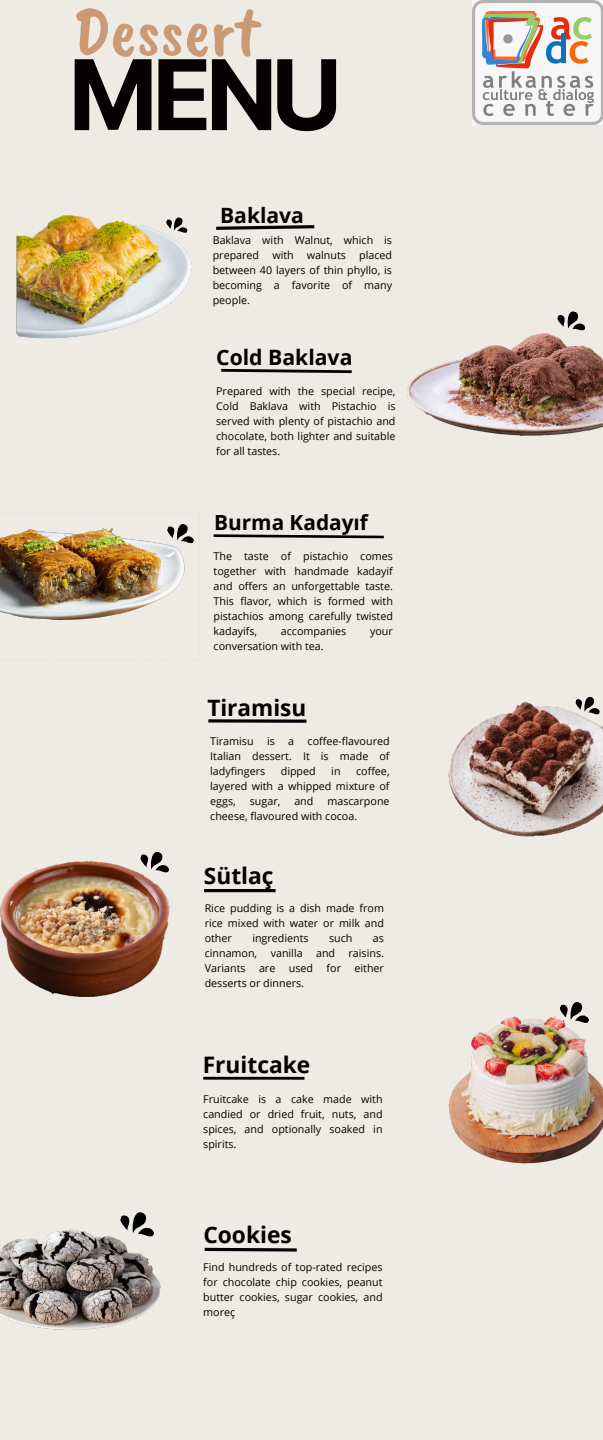
<style>
.page{position:relative;width:603px;height:1440px;background:#eeeae4}
.page>*{position:absolute;margin:0;border:0;box-sizing:border-box;transform-origin:0 0}
.t1{font:700 97.45px "Inter";color:#030101}
.t2{font:69.8px "Caveat Brush";color:#cc9975}
.t3{font:700 22.75px "Open Sans";color:#030101}
.t4{font:700 22.6px "Open Sans";color:#030101}
.t5{font:700 21.2px "Open Sans";color:#030101}
.t6{font:700 21.05px "Open Sans";color:#030101}
.t7{font:700 20.82px "Open Sans";color:#030101}
.t8{font:10.72px/15px "Open Sans";color:#030101;text-align:justify}
</style>
<div class="page">
<img style="left:16px;top:215px;width:176px;height:124px">
<img style="left:407px;top:311px;width:196px;height:125px">
<img style="left:0;top:528px;width:185px;height:92px">
<svg style="left:165px;top:524px;width:29px;height:22px"></svg>
<img style="left:448px;top:702px;width:155px;height:135px">
<svg style="left:573px;top:696px;width:28px;height:21px"></svg>
<img style="left:0;top:861px;width:170px;height:136px">
<svg style="left:138px;top:851px;width:32px;height:24px"></svg>
<img style="left:448px;top:1016px;width:155px;height:148px">
<svg style="left:557px;top:1002px;width:34px;height:24px"></svg>
<img style="left:0;top:1229px;width:161px;height:101px">
<svg style="left:117px;top:1212px;width:39px;height:28px"></svg>
<svg style="left:204px;top:1247px;width:93px;height:5px"></svg>
<svg style="left:213px;top:534px;width:171px;height:5px"></svg>
<svg style="left:221px;top:368px;width:131px;height:6px"></svg>
<svg style="left:216px;top:225px;width:99px;height:5px"></svg>
<hr style="left:204px;top:889px;width:72px;height:3px;background:#030101">
<svg style="left:208px;top:719px;width:99px;height:4px"></svg>
<hr style="left:203px;top:1077px;width:102px;height:3px;background:#030101">
<img style="left:473px;top:0;width:130px;height:124px">
<p class="t2" style="left:73px;top:-13px;width:187px">Dessert</p>
<p class="t1" style="left:69px;top:36px;width:275px">MENU</p>
<p class="t6" style="left:220px;top:201px;width:85px">Baklava</p>
<p class="t8" style="left:213px;top:233px;width:181px">Baklava with Walnut, which is prepared with walnuts placed between 40 layers of thin phyllo, is becoming a favorite of many people.</p>
<p class="t5" style="left:216px;top:342px;width:138px">Cold Baklava</p>
<p class="t8" style="left:216px;top:383px;width:181px">Prepared with the special recipe, Cold Baklava with Pistachio is served with plenty of pistachio and chocolate, both lighter and suitable for all tastes.</p>
<p class="t7" style="left:214px;top:508px;width:155px">Burma Kadayıf</p>
<p class="t8" style="left:214px;top:548px;width:181px">The taste of pistachio comes together with handmade kadayif and offers an unforgettable taste.<br>This flavor, which is formed with pistachios among carefully twisted kadayifs,</p>
<p class="t8" style="left:281px;top:623px;width:67px">accompanies</p>
<p class="t8" style="left:370px;top:623px;width:24px">your</p>
<p class="t8" style="left:214px;top:638px;width:112px">conversation with tea.</p>
<p class="t4" style="left:207px;top:692px;width:100px">Tiramisu</p>
<p class="t8" style="left:210px;top:733px;width:181px">Tiramisu is a coffee-flavoured Italian dessert. It is made of ladyfingers</p>
<p class="t8" style="left:210px;top:763px;width:181px;text-indent:146px">coffee, layered with a whipped mixture of eggs,</p>
<p class="t8" style="left:281px;top:763px;width:37px">dipped</p>
<p class="t8" style="left:331px;top:763px;width:11px">in</p>
<p class="t8" style="left:250px;top:793px;width:32px">sugar,</p>
<p class="t8" style="left:294px;top:793px;width:21px">and</p>
<p class="t8" style="left:210px;top:793px;width:181px;text-indent:117px">mascarpone cheese, flavoured with cocoa.</p>
<p class="t3" style="left:204px;top:860px;width:71px">Sütlaç</p>
<p class="t8" style="left:205px;top:900px;width:181px">Rice pudding is a dish made from rice mixed with water or milk and other</p>
<p class="t8" style="left:252px;top:930px;width:58px">ingredients</p>
<p class="t8" style="left:329px;top:930px;width:25px">such</p>
<p class="t8" style="left:205px;top:930px;width:181px;text-indent:168px">as cinnamon, vanilla and raisins.<br>Variants</p>
<p class="t8" style="left:259px;top:960px;width:18px">are</p>
<p class="t8" style="left:289px;top:960px;width:26px">used</p>
<p class="t8" style="left:327px;top:960px;width:16px">for</p>
<p class="t8" style="left:355px;top:960px;width:31px">either</p>
<p class="t8" style="left:205px;top:975px;width:101px">desserts or dinners.</p>
<p class="t3" style="left:203px;top:1049px;width:109px">Fruitcake</p>
<p class="t8" style="left:203px;top:1091px;width:181px">Fruitcake is a cake made with candied or dried fruit, nuts, and spices, and optionally soaked in spirits.</p>
<p class="t3" style="left:203px;top:1219px;width:90px">Cookies</p>
<p class="t8" style="left:203px;top:1260px;width:181px">Find hundreds of top-rated recipes for chocolate chip cookies, peanut butter cookies, sugar cookies, and moreç</p>
</div>
